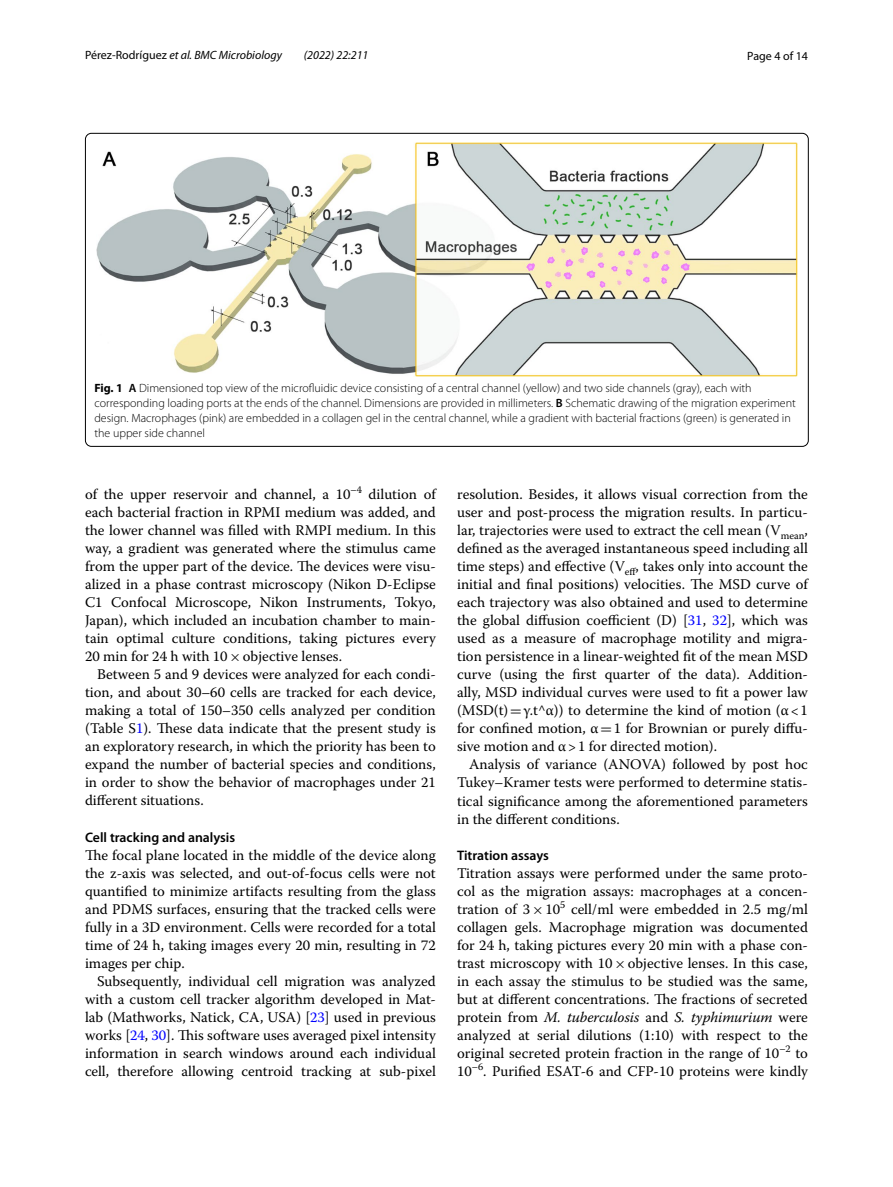
<style>
.page{position:relative;width:893px;height:1187px;background:#fff}
.page>*{position:absolute;margin:0;border:0;box-sizing:border-box;transform-origin:0 0}
.t1{font:14.7px/18px "Warnock Pro";color:#000;text-align:justify}
.t2{font:600 13.8px "Myriad Pro";color:#000}
.t3{font:300 12px/15px "Myriad Pro";color:#000}
.t4{font:italic 12px "Myriad Pro";color:#000}
.t5{font:12px "Myriad Pro";color:#000}
.s1{font-style:normal}
.s2{font-weight:700}
.s3{font-weight:600}
.s4{font-family:"MTSY"}
.s5{color:#00f}
.s6{font-style:italic}
</style>
<div class="page">
<img style="left:97px;top:142px;width:700px;height:235px">
<p class="t4" style="left:85px;top:48px;width:198px"><span class="s1">Pérez‑Rodríguez</span> et al. BMC Microbiology</p>
<p class="t4" style="left:304px;top:48px;width:66px">(2022) 22:211</p>
<p class="t5" style="left:747px;top:48px;width:62px">Page 4 of 14</p>
<p class="t3" style="left:94px;top:380px;width:703px"><span class="s2">Fig. 1</span> <span class="s3">A</span> Dimensioned top view of the microfluidic device consisting of a central channel (yellow) and two side channels (gray), each with corresponding loading ports at the ends of the channel. Dimensions are provided in millimeters. <span class="s3">B</span> Schematic drawing of the migration experiment design. Macrophages (pink) are embedded in a collagen gel in the central channel, while a gradient with bacterial fractions (green) is generated in the upper side channel</p>
<p class="t1" style="left:85px;top:485px;width:352px">of the upper reservoir and channel, a 10<sup>–4</sup> dilution of each bacterial fraction in RPMI medium was added, and the lower channel was filled with RMPI medium. In this way, a gradient was generated where the stimulus came from the upper part of the device. The devices were visu&shy;alized in a phase contrast microscopy (Nikon D-Eclipse C1 Confocal Microscope, Nikon Instruments, Tokyo, Japan), which included an incubation chamber to main&shy;tain optimal culture conditions, taking pictures every 20 min for 24 h with 10<span class="s4">×</span>objective lenses.</p>
<p class="t1" style="left:85px;top:665px;width:352px;text-indent:12px">Between 5 and 9 devices were analyzed for each condi&shy;tion, and about 30–60 cells are tracked for each device, making a total of 150–350 cells analyzed per condition (Table S<span class="s5">1</span>). These data indicate that the present study is an exploratory research, in which the priority has been to expand the number of bacterial species and conditions, in order to show the behavior of macrophages under 21 different situations.</p>
<p class="t2" style="left:85px;top:828px;width:152px">Cell tracking and analysis</p>
<p class="t1" style="left:85px;top:845px;width:352px">The focal plane located in the middle of the device along the z-axis was selected, and out-of-focus cells were not quantified to minimize artifacts resulting from the glass and PDMS surfaces, ensuring that the tracked cells were fully in a 3D environment. Cells were recorded for a total time of 24 h, taking images every 20 min, resulting in 72 images per chip.</p>
<p class="t1" style="left:85px;top:971px;width:352px;text-indent:12px">Subsequently, individual cell migration was analyzed with a custom cell tracker algorithm developed in Mat&shy;lab (Mathworks, Natick, CA, USA) [<span class="s5">23</span>] used in previous works [<span class="s5">24</span>, <span class="s5">30</span>]. This software uses averaged pixel intensity information in search windows around each individual cell, therefore allowing centroid tracking at sub-pixel</p>
<p class="t1" style="left:457px;top:485px;width:352px">resolution. Besides, it allows visual correction from the user and post-process the migration results. In particu&shy;lar, trajectories were used to extract the cell mean (V<sub>mean</sub>, defined as the averaged instantaneous speed including all time steps) and effective (V<sub>eff</sub>, takes only into account the initial and final positions) velocities. The MSD curve of each trajectory was also obtained and used to determine the global diffusion coefficient (D) [<span class="s5">31</span>, <span class="s5">32</span>], which was used as a measure of macrophage motility and migra&shy;tion persistence in a linear-weighted fit of the mean MSD curve (using the first quarter of the data). Addition&shy;ally, MSD individual curves were used to fit a power law (MSD(t)<span class="s4">=</span>γ.t^α)) to determine the kind of motion (α&lt;1 for confined motion, α<span class="s4">=</span>1 for Brownian or purely diffu&shy;sive motion and α&gt;1 for directed motion).</p>
<p class="t1" style="left:457px;top:755px;width:352px;text-indent:12px">Analysis of variance (ANOVA) followed by post hoc Tukey–Kramer tests were performed to determine statis&shy;tical significance among the aforementioned parameters in the different conditions.</p>
<p class="t2" style="left:457px;top:846px;width:93px">Titration assays</p>
<p class="t1" style="left:457px;top:863px;width:352px">Titration assays were performed under the same proto&shy;col as the migration assays: macrophages at a concen&shy;tration of 3<span class="s4">×</span> -10<sup>5</sup> cell/ml were embedded in 2.5 mg/ml collagen gels. Macrophage migration was documented for 24 h, taking pictures every 20 min with a phase con&shy;trast microscopy with 10<span class="s4">×</span>objective lenses. In this case, in each assay the stimulus to be studied was the same, but at different concentrations. The fractions of secreted protein from <span class="s6">M. tuberculosis</span> and <span class="s6">S. typhimurium</span> were analyzed at serial dilutions (1:10) with respect to the original secreted protein fraction in the range of 10<sup>–2</sup> to 10<sup>–6</sup>. Purified ESAT-6 and CFP-10 proteins were kindly</p>
</div>
